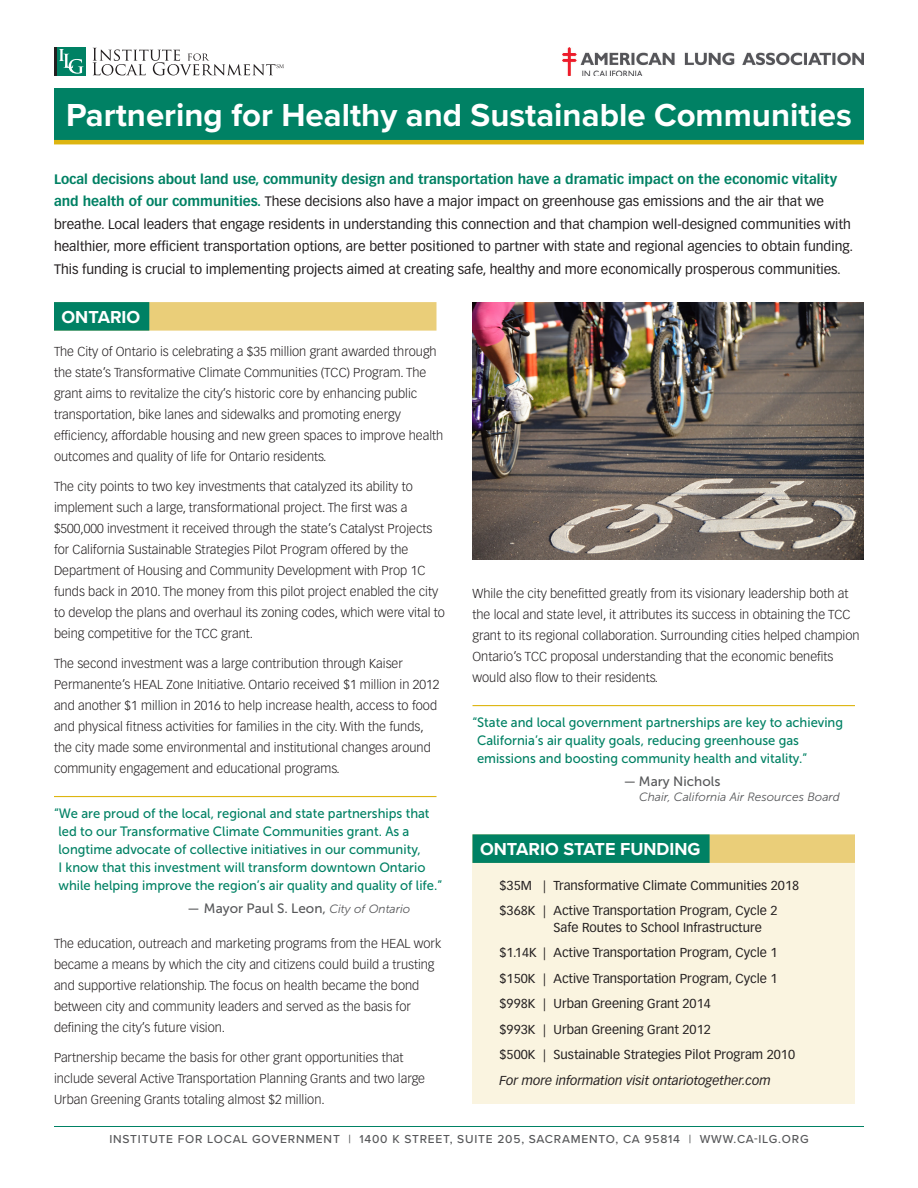
<style>
.page{position:relative;width:918px;height:1188px;background:#fff}
.page>*{position:absolute;margin:0;border:0;box-sizing:border-box;transform-origin:0 0}
.t1{font:700 33px "Proxima Nova";color:#fff}
.Section_Head{font:700 18px "Proxima Nova";color:#fff}
.t2{font:13.5px/22.5px "Vectora LT";color:#231f20}
.Pull_Quote{font:13.5px/18px "Museo Sans 500";color:#008164;scale:.96 1}
.Author{font:13.5px "Museo Sans 500";color:#57585a}
.Body{font:300 12.75px/21px "Vectora LT";color:#231f20}
.Body-2{font:12.75px/16.5px "Vectora LT";color:#231f20}
.Body-3{font:italic 12.75px "Vectora LT";color:#231f20}
.Body-4{font:500 12px "Proxima Nova";letter-spacing:.065em;color:#57585a}
.Author-2{font:italic 12px "Museo Sans 300";color:#57585a}
.s1{font-weight:700;color:#008164}
.s2{font-family:"Museo Sans 300";font-style:italic;font-size:12px}
</style>
<div class="page">
<div style="left:54px;top:89px;width:810px;height:53px;background:#008164"></div>
<div style="left:472px;top:852px;width:383px;height:252px;background:#faf4e0"></div>
<div style="left:54px;top:302px;width:382px;height:29px;background:#eace79"></div>
<div style="left:54px;top:302px;width:95px;height:29px;background:#008164"></div>
<hr style="left:54px;top:796px;width:382px;height:1px;background:#ddb511">
<hr style="left:472px;top:705px;width:383px;height:1px;background:#ddb511">
<div style="left:472px;top:834px;width:383px;height:29px;background:#eace79"></div>
<div style="left:472px;top:834px;width:238px;height:29px;background:#008164"></div>
<img style="left:562px;top:47px;width:302px;height:29px">
<div style="left:57px;top:47px;width:28px;height:28px;background:#008164"></div>
<svg style="left:59px;top:49px;width:25px;height:25px"></svg>
<hr style="left:54px;top:47px;width:2px;height:28px;background:#231f20">
<svg style="left:93px;top:48px;width:191px;height:28px"></svg>
<hr style="left:54px;top:140px;width:810px;height:4px;background:#ddb511">
<img style="left:472px;top:303px;width:392px;height:257px">
<hr style="left:54px;top:1126px;width:810px;height:1px;background:#008164">
<p class="t1" style="left:66px;top:95px;width:787px">Partnering for Healthy and Sustainable Communities</p>
<p class="t2" style="left:54px;top:168px;width:801px"><span class="s1">Local decisions about land use, community design and transportation have a dramatic impact on the economic vitality and health of our communities.</span> These decisions also have a major impact on greenhouse gas emissions and the air that we breathe. Local leaders that engage residents in understanding this connection and that champion well-designed communities with healthier, more efficient transportation options, are better positioned to partner with state and regional agencies to obtain funding.<br>This funding is crucial to implementing projects aimed at creating safe, healthy and more economically prosperous communities.</p>
<p class="Section_Head" style="left:62px;top:306px;width:80px">ONTARIO</p>
<p class="Body" style="left:54px;top:341px;width:391px">The City of Ontario is celebrating a $35 million grant awarded through the state’s Transformative Climate Communities (TCC) Program. The grant aims to revitalize the city’s historic core by enhancing public transportation, bike lanes and sidewalks and promoting energy efficiency, affordable housing and new green spaces to improve health outcomes and quality of life for Ontario residents.</p>
<p class="Body" style="left:54px;top:476px;width:393px">The city points to two key investments that catalyzed its ability to implement such a large, transformational project. The first was a $500,000 investment it received through the state’s Catalyst Projects for California Sustainable Strategies Pilot Program offered by the Department of Housing and Community Development with Prop 1C funds back in 2010. The money from this pilot project enabled the city to develop the plans and overhaul its zoning codes, which were vital to being competitive for the TCC grant.</p>
<p class="Body" style="left:54px;top:653px;width:387px">The second investment was a large contribution through Kaiser Permanente’s HEAL Zone Initiative. Ontario received $1 million in 2012 and another $1 million in 2016 to help increase health, access to food and physical fitness activities for families in the city. With the funds, the city made some environmental and institutional changes around community engagement and educational programs.</p>
<p class="Pull_Quote" style="left:58px;top:805px;width:401px;text-indent:-4px">“We are proud of the local, regional and state partnerships that led to our Transformative Climate Communities grant. As a longtime advocate of collective initiatives in our community,<br>I know that this investment will transform downtown Ontario while helping improve the region’s air quality and quality of life.”</p>
<p class="Author" style="left:188px;top:901px;width:224px">— Mayor Paul S. Leon, <span class="s2">City of Ontario</span></p>
<p class="Body" style="left:54px;top:933px;width:389px">The education, outreach and marketing programs from the HEAL work became a means by which the city and citizens could build a trusting and supportive relationship. The focus on health became the bond between city and community leaders and served as the basis for defining the city’s future vision.</p>
<p class="Body" style="left:54px;top:1047px;width:373px">Partnership became the basis for other grant opportunities that include several Active Transportation Planning Grants and two large<br>Urban Greening Grants totaling almost $2 million.</p>
<p class="Body" style="left:472px;top:583px;width:389px">While the city benefitted greatly from its visionary leadership both at the local and state level, it attributes its success in obtaining the TCC grant to its regional collaboration. Surrounding cities helped champion Ontario’s TCC proposal understanding that the economic benefits would also flow to their residents.</p>
<p class="Pull_Quote" style="left:477px;top:714px;width:383px;text-indent:-4px">“State and local government partnerships are key to achieving<br>California’s air quality goals, reducing greenhouse gas emissions and boosting community health and vitality.”</p>
<p class="Author" style="left:624px;top:774px;width:98px">— Mary Nichols</p>
<p class="Author-2" style="left:639px;top:790px;width:203px">Chair, California Air Resources Board</p>
<p class="Section_Head" style="left:480px;top:839px;width:222px">ONTARIO STATE FUNDING</p>
<p class="Body-2" style="left:500px;top:877px;width:301px">$35M | Transformative Climate Communities 2018</p>
<p class="Body-2" style="left:554px;top:903px;width:226px;text-indent:-54px">$368K | Active Transportation Program, Cycle 2<br>Safe Routes to School Infrastructure</p>
<p class="Body-2" style="left:500px;top:945px;width:280px">$1.14K | Active Transportation Program, Cycle 1</p>
<p class="Body-2" style="left:500px;top:970px;width:280px">$150K | Active Transportation Program, Cycle 1</p>
<p class="Body-2" style="left:500px;top:996px;width:213px">$998K | Urban Greening Grant 2014</p>
<p class="Body-2" style="left:500px;top:1021px;width:213px">$993K | Urban Greening Grant 2012</p>
<p class="Body-2" style="left:500px;top:1047px;width:297px">$500K | Sustainable Strategies Pilot Program 2010</p>
<p class="Body-3" style="left:500px;top:1073px;width:273px">For more information visit ontariotogether.com</p>
<p class="Body-4" style="left:109px;top:1131px;width:701px">INSTITUTE FOR LOCAL GOVERNMENT | 1400 K STREET, SUITE 205, SACRAMENTO, CA 95814 | WWW.CA-ILG.ORG</p>
</div>
